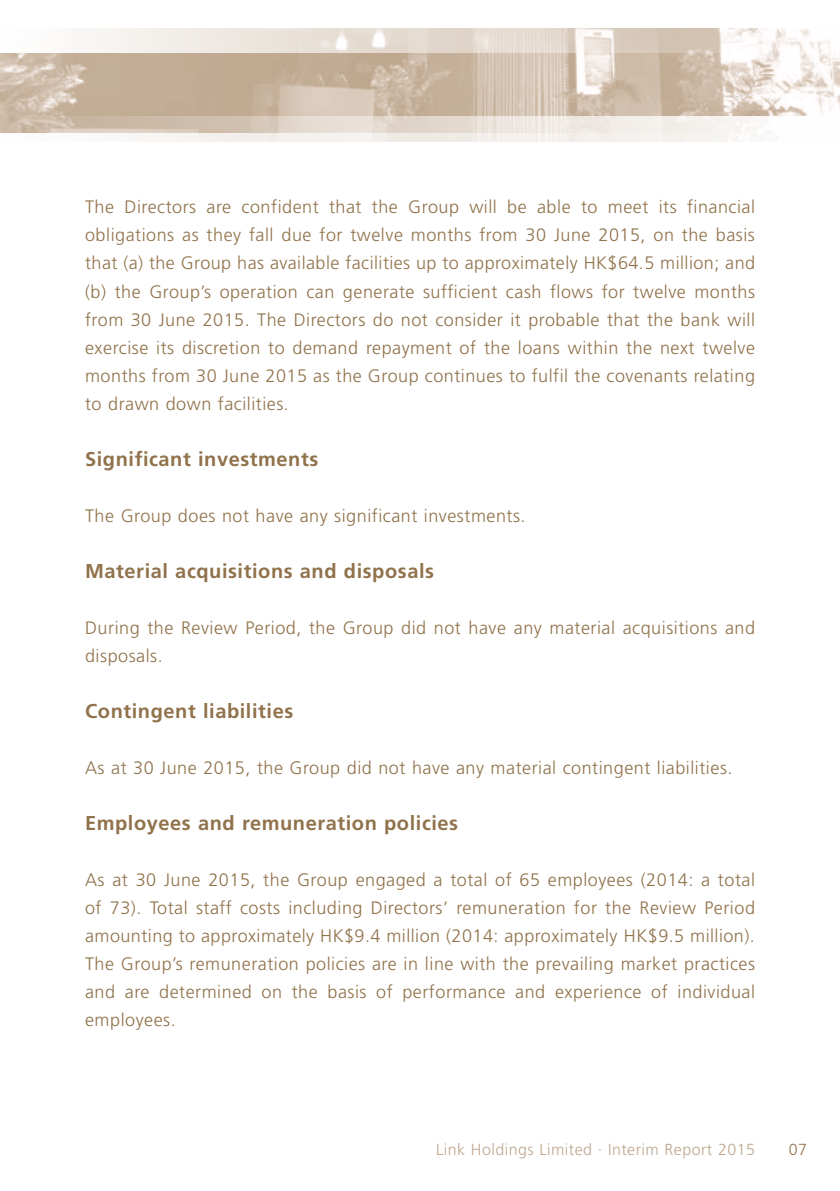
<style>
.page{position:relative;width:840px;height:1191px;background:#fff}
.page>*{position:absolute;margin:0;border:0;box-sizing:border-box;transform-origin:0 0}
.t1{font:700 20px "Frutiger LT Std";letter-spacing:.03em;color:#90724b}
.t2{font:300 18px/28px "Frutiger LT Std";letter-spacing:.03em;color:#90724b;text-align:justify}
.t3{font:300 16px "Frutiger LT Std";letter-spacing:.03em;color:#bea78f}
.t4{font:300 16px "Frutiger LT Std";color:#90724b}
</style>
<div class="page">
<img style="left:0;top:52px;width:839px;height:65px">
<svg style="left:1px;top:117px;width:767px;height:16px;background:#e2d7cc"></svg>
<svg style="left:0;top:117px;width:1px;height:16px"></svg>
<svg style="left:138px;top:133px;width:623px;height:9px;fill:#f5f1ed"></svg>
<svg style="left:83px;top:28px;width:747px;height:24px"></svg>
<p class="t2" style="left:85px;top:193px;width:671px">The Directors are confident that the Group will be able to meet its financial obligations as they fall due for twelve months from 30 June 2015, on the basis that (a) the Group has available facilities up to approximately HK$64.5 million; and (b) the Group’s operation can generate sufficient cash flows for twelve months from 30 June 2015. The Directors do not consider it probable that the bank will exercise its discretion to demand repayment of the loans within the next twelve months from 30 June 2015 as the Group continues to fulfil the covenants relating to drawn down facilities.</p>
<p class="t1" style="left:85px;top:447px;width:234px">Significant investments</p>
<p class="t2" style="left:85px;top:501px;width:441px">The Group does not have any significant investments.</p>
<p class="t1" style="left:85px;top:559px;width:350px">Material acquisitions and disposals</p>
<p class="t2" style="left:85px;top:613px;width:671px">During the Review Period, the Group did not have any material acquisitions and disposals.</p>
<p class="t1" style="left:85px;top:699px;width:209px">Contingent liabilities</p>
<p class="t2" style="left:85px;top:753px;width:648px">As at 30 June 2015, the Group did not have any material contingent liabilities.</p>
<p class="t1" style="left:85px;top:811px;width:374px">Employees and remuneration policies</p>
<p class="t2" style="left:85px;top:865px;width:671px">As at 30 June 2015, the Group engaged a total of 65 employees (2014: a total of 73). Total staff costs including Directors’ remuneration for the Review Period amounting to approximately HK$9.4 million (2014: approximately HK$9.5 million).<br>The Group’s remuneration policies are in line with the prevailing market practices and are determined on the basis of performance and experience of individual employees.</p>
<p class="t3" style="left:436px;top:1140px;width:320px">Link Holdings Limited · Interim Report 2015</p>
<p class="t4" style="left:788px;top:1140px;width:20px">07</p>
</div>
